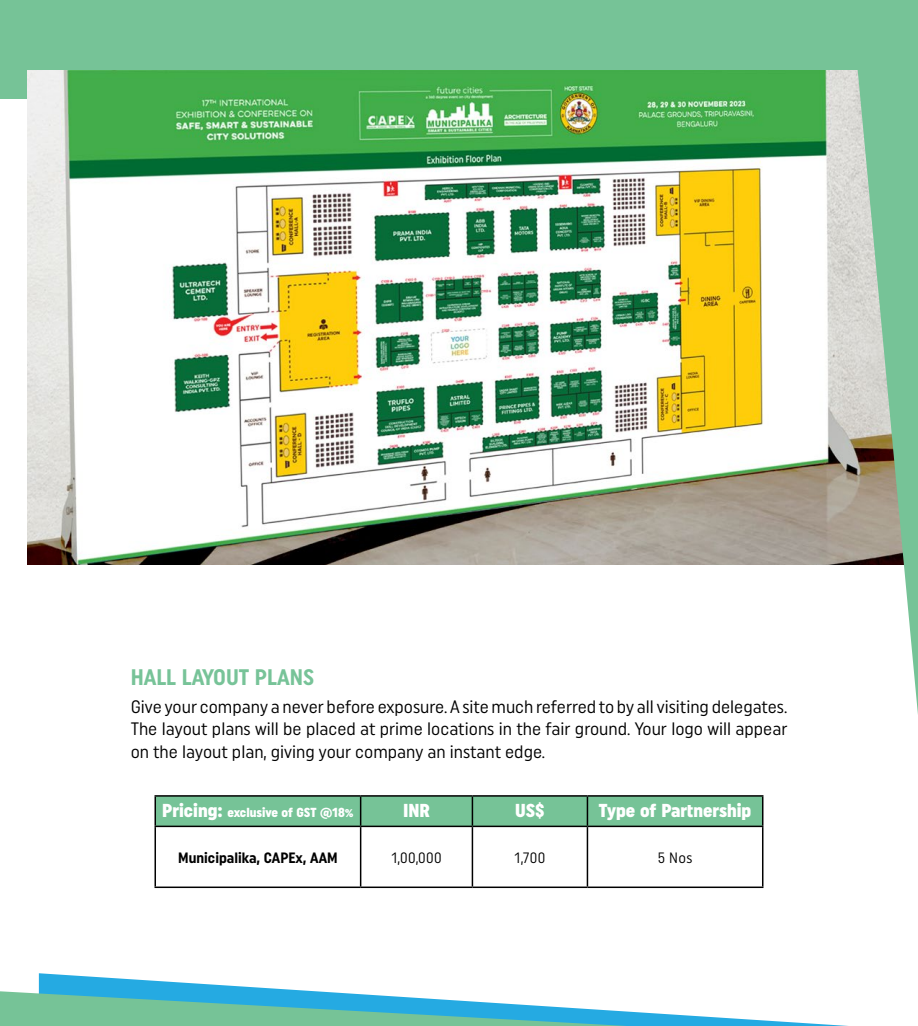
<style>
.page{position:relative;width:918px;height:1026px;background:#fff}
.page>*{position:absolute;margin:0;border:0;box-sizing:border-box;transform-origin:0 0}
.t1{font:700 22.5px "Uniform Condensed";color:#77c398}
.t2{font:900 18.75px "Uniform Condensed";color:#fff}
.t3{font:18px/22.5px "Uniform Condensed";color:#000;text-align:justify}
.t4{font:700 15px "Uniform Condensed";color:#000}
.t5{font:15px "Uniform Condensed";letter-spacing:.02em;color:#000}
.t6{font:900 13.2px "Uniform Condensed";color:#fff}
.s1{font-size:18.75px}
</style>
<div class="page">
<div style="left:0;top:0;width:918px;height:98px;background:#76c397"></div>
<hr style="left:917px;top:0;width:1px;height:98px;background:#25aae2">
<img style="left:27px;top:70px;width:831px;height:495px">
<svg style="left:39px;top:973px;width:809px;height:53px"></svg>
<svg style="left:0;top:991px;width:627px;height:35px;background:#6dc3c1"></svg>
<hr style="left:155px;top:827px;width:1px;height:60px;background:#000">
<hr style="left:360px;top:827px;width:1px;height:60px;background:#000">
<hr style="left:472px;top:827px;width:1px;height:60px;background:#000">
<hr style="left:587px;top:827px;width:1px;height:60px;background:#000">
<hr style="left:762px;top:827px;width:1px;height:60px;background:#000">
<hr style="left:155px;top:887px;width:206px;height:1px;background:#000">
<hr style="left:361px;top:887px;width:111px;height:1px;background:#000">
<hr style="left:472px;top:887px;width:115px;height:1px;background:#000">
<hr style="left:587px;top:887px;width:176px;height:1px;background:#000">
<hr style="left:155px;top:795px;width:206px;height:2px;background:#000">
<hr style="left:361px;top:795px;width:111px;height:2px;background:#000">
<hr style="left:472px;top:795px;width:115px;height:2px;background:#000">
<hr style="left:587px;top:795px;width:176px;height:2px;background:#000">
<svg style="left:155px;top:796px;width:608px;height:30px;background:#70b98f"></svg>
<hr style="left:155px;top:826px;width:206px;height:1px;background:#000">
<hr style="left:361px;top:826px;width:111px;height:1px;background:#000">
<hr style="left:472px;top:826px;width:115px;height:1px;background:#000">
<hr style="left:587px;top:826px;width:176px;height:1px;background:#000">
<svg style="left:858px;top:68px;width:60px;height:646px;fill:#76c397"></svg>
<p class="t1" style="left:131px;top:664px;width:185px">HALL LAYOUT PLANS</p>
<p class="t3" style="left:131px;top:695px;width:658px">Give your company a never before exposure. A site much referred to by all visiting delegates.<br>The layout plans will be placed at prime locations in the fair ground. Your logo will appear on the layout plan, giving your company an instant edge.</p>
<p class="t6" style="left:162px;top:805px;width:193px"><span class="s1">Pricing:</span> exclusive of GST @18%</p>
<p class="t2" style="left:403px;top:799px;width:28px">INR</p>
<p class="t2" style="left:515px;top:799px;width:31px">US$</p>
<p class="t2" style="left:599px;top:799px;width:154px">Type of Partnership</p>
<p class="t4" style="left:178px;top:849px;width:161px">Municipalika, CAPEx, AAM</p>
<p class="t5" style="left:391px;top:849px;width:52px">1,00,000</p>
<p class="t5" style="left:515px;top:849px;width:32px">1,700</p>
<p class="t5" style="left:658px;top:849px;width:36px">5 Nos</p>
</div>
